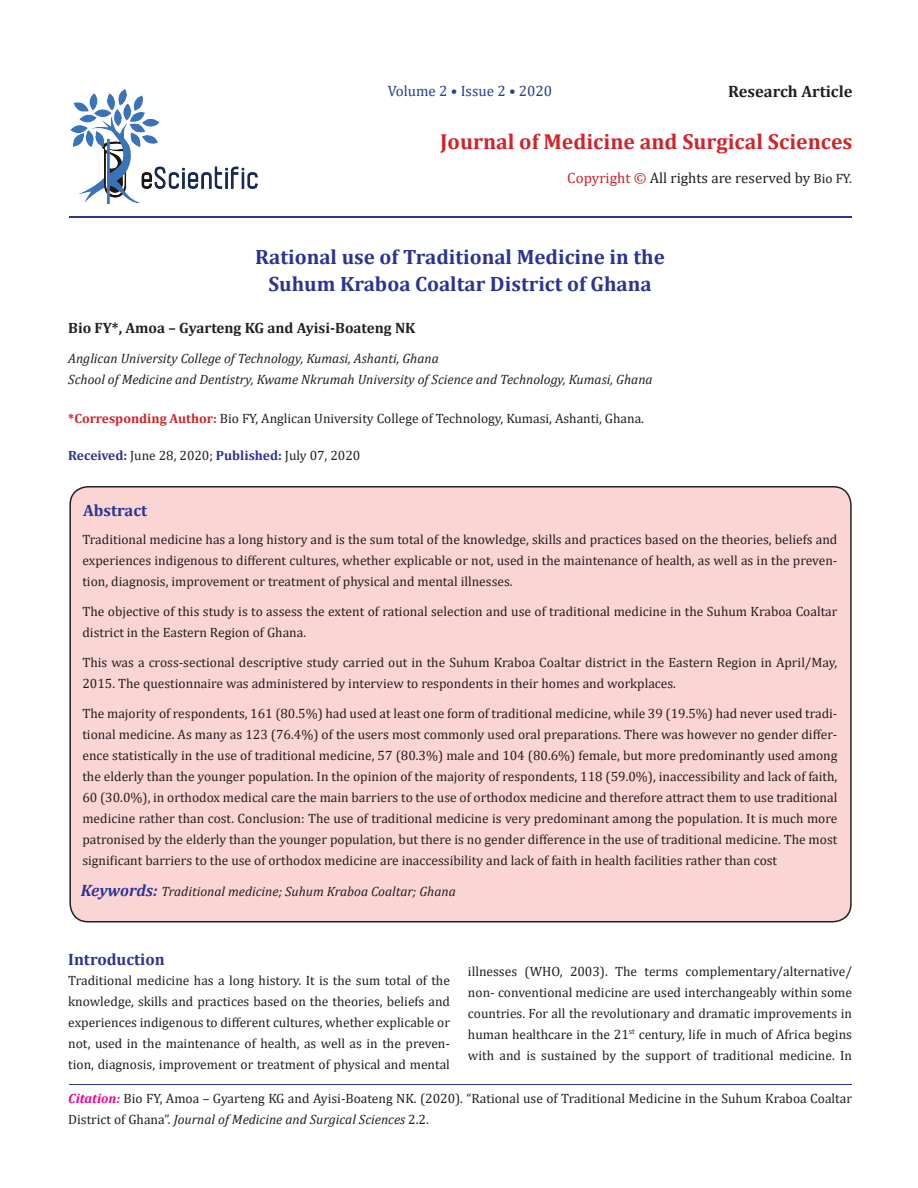
<style>
.page{position:relative;width:918px;height:1188px;background:#fff}
.page>*{position:absolute;margin:0;border:0;box-sizing:border-box;transform-origin:0 0}
.t1{font:700 21.75px "Cambria";color:#d1232a}
.t2{font:700 20.85px/27px "Cambria";color:#2b3393;text-align:center}
.t3{font:700 16.5px "Cambria";color:#2b3393}
.t4{font:700 16.5px "Cambria";color:#231f20}
.t5{font:700 15px "Cambria";color:#231f20}
.t6{font:15px "Cambria";color:#231f20}
.t7{font:15px "Cambria";color:#253f8e}
.t8{font:13.5px/21px "Cambria";color:#231f20;text-align:justify}
.t9{font:italic 13.5px/21px "Cambria";color:#231f20}
.s1{color:#d1232a}
.s2{font-size:13.5px}
.s3{font-weight:700;font-size:13.35px;color:#d1232a}
.s4{font-weight:700;color:#2b3393}
.s5{font-weight:700;font-size:16.5px;color:#2b3393}
.s6{font-weight:700;font-style:italic;color:#ed028c}
.s7{font-style:italic}
</style>
<div class="page">
<div style="left:70px;top:487px;width:781px;height:435px;background:#fbd5d4;border-radius:18px"></div>
<div style="left:69px;top:486px;width:783px;height:436px;border:2px solid #231f20;border-radius:18px"></div>
<img style="left:70px;top:89px;width:187px;height:114px">
<hr style="left:69px;top:216px;width:782px;height:2px;background:#2b3393">
<hr style="left:69px;top:1084px;width:782px;height:1px;background:#2b3393">
<p class="t7" style="left:388px;top:82px;width:166px">Volume 2 • Issue 2 • 2020</p>
<p class="t4" style="left:728px;top:80px;width:126px">Research Article</p>
<h1 class="t1" style="left:440px;top:126px;width:414px">Journal of Medicine and Surgical Sciences</h1>
<p class="t6" style="left:567px;top:169px;width:286px"><span class="s1">Copyright ©</span> All rights are reserved by <span class="s2">Bio FY.</span></p>
<h2 class="t2" style="left:255px;top:242px;width:411px">Rational use of Traditional Medicine in the<br>Suhum Kraboa Coaltar District of Ghana</h2>
<p class="t5" style="left:68px;top:317px;width:349px">Bio FY*, Amoa – Gyarteng KG and Ayisi-Boateng NK</p>
<p class="t9" style="left:68px;top:347px;width:586px">Anglican University College of Technology, Kumasi, Ashanti, Ghana<br>School of Medicine and Dentistry, Kwame Nkrumah University of Science and Technology, Kumasi, Ghana</p>
<p class="t8" style="left:68px;top:408px;width:577px"><span class="s3">*Corresponding Author:</span> Bio FY, Anglican University College of Technology, Kumasi, Ashanti, Ghana.</p>
<p class="t8" style="left:68px;top:445px;width:294px"><span class="s4">Received:</span> June 28, 2020; <span class="s4">Published:</span> July 07, 2020</p>
<p class="t3" style="left:83px;top:499px;width:65px">Abstract</p>
<p class="t8" style="left:82px;top:528px;width:757px">Traditional medicine has a long history and is the sum total of the knowledge, skills and practices based on the theories, beliefs and experiences indigenous to different cultures, whether explicable or not, used in the maintenance of health, as well as in the preven&shy;tion, diagnosis, improvement or treatment of physical and mental illnesses.</p>
<p class="t8" style="left:82px;top:600px;width:757px">The objective of this study is to assess the extent of rational selection and use of traditional medicine in the Suhum Kraboa Coaltar district in the Eastern Region of Ghana.</p>
<p class="t8" style="left:82px;top:651px;width:756px">This was a cross-sectional descriptive study carried out in the Suhum Kraboa Coaltar district in the Eastern Region in April/May,<br>2015. The questionnaire was administered by interview to respondents in their homes and workplaces.</p>
<p class="t8" style="left:82px;top:702px;width:757px">The majority of respondents, 161 (80.5%) had used at least one form of traditional medicine, while 39 (19.5%) had never used tradi&shy;tional medicine. As many as 123 (76.4%) of the users most commonly used oral preparations. There was however no gender differ&shy;ence statistically in the use of traditional medicine, 57 (80.3%) male and 104 (80.6%) female, but more predominantly used among the elderly than the younger population. In the opinion of the majority of respondents, 118 (59.0%), inaccessibility and lack of faith, 60 (30.0%), in orthodox medical care the main barriers to the use of orthodox medicine and therefore attract them to use traditional medicine rather than cost. Conclusion: The use of traditional medicine is very predominant among the population. It is much more patronised by the elderly than the younger population, but there is no gender difference in the use of traditional medicine. The most significant barriers to the use of orthodox medicine are inaccessibility and lack of faith in health facilities rather than cost</p>
<p class="t9" style="left:81px;top:881px;width:377px"><span class="s5">Keywords:</span> Traditional medicine; Suhum Kraboa Coaltar; Ghana</p>
<p class="t3" style="left:68px;top:947px;width:98px">Introduction</p>
<p class="t8" style="left:68px;top:970px;width:383px">Traditional medicine has a long history. It is the sum total of the knowledge, skills and practices based on the theories, beliefs and experiences indigenous to different cultures, whether explicable or not, used in the maintenance of health, as well as in the preven&shy;tion, diagnosis, improvement or treatment of physical and mental</p>
<p class="t8" style="left:468px;top:961px;width:386px">illnesses (WHO, 2003). The terms complementary/alternative/ non- conventional medicine are used interchangeably within some countries. For all the revolutionary and dramatic improvements in human healthcare in the 21<sup>st</sup> century, life in much of Africa begins with and is sustained by the support of traditional medicine. In</p>
<p class="t8" style="left:68px;top:1088px;width:785px"><span class="s6">Citation:</span> Bio FY, Amoa – Gyarteng KG and Ayisi-Boateng NK. (2020). “Rational use of Traditional Medicine in the Suhum Kraboa Coaltar<br>District of Ghana”. <span class="s7">Journal of Medicine and Surgical Sciences</span> 2.2.</p>
</div>
